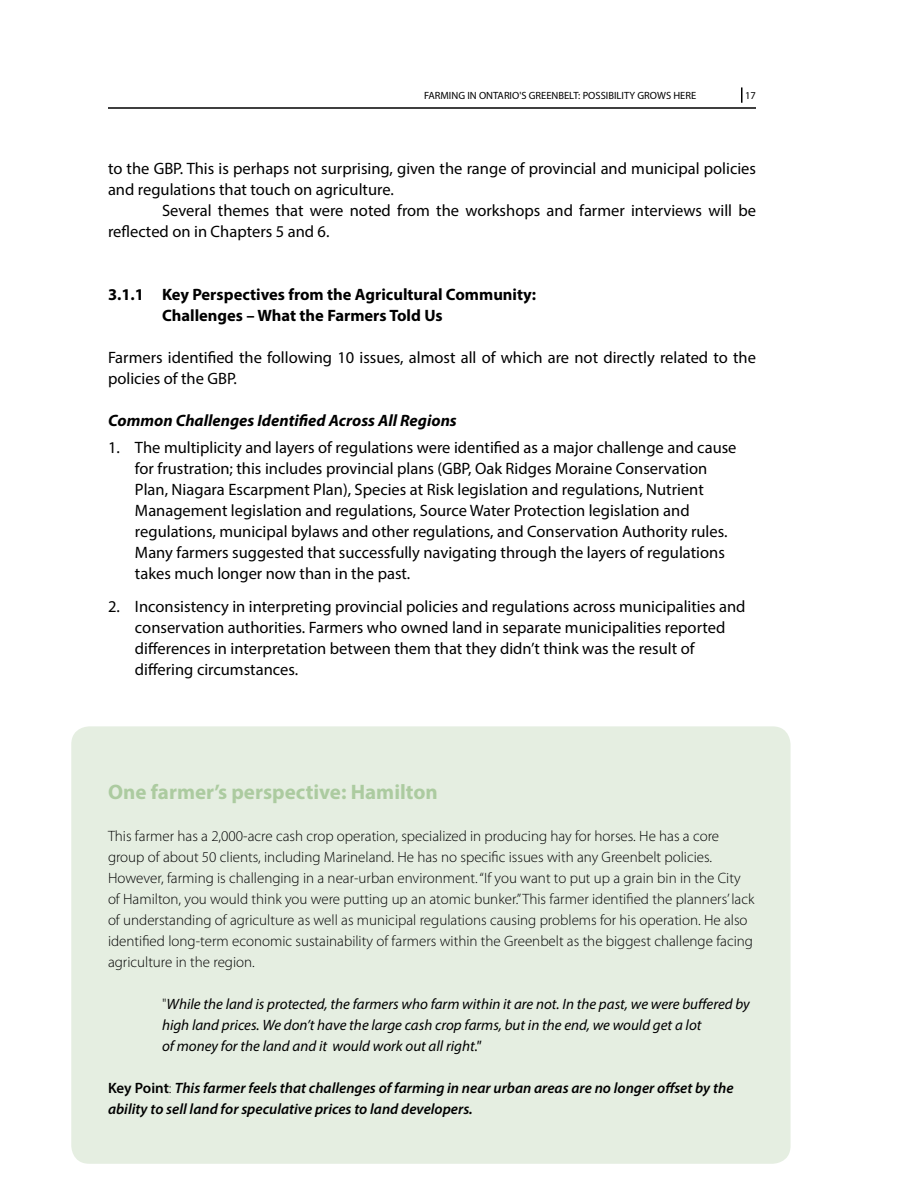
<style>
.page{position:relative;width:918px;height:1188px;background:#fff}
.page>*{position:absolute;margin:0;border:0;box-sizing:border-box;transform-origin:0 0}
.t1{font:700 21px "Myriad Pro";color:#accba0}
.t2{font:16.5px/21px "Myriad Pro";color:#000}
.t3{font:700 16.5px/21px "Myriad Pro";color:#000}
.t4{font:italic 700 16.5px "Myriad Pro";color:#000}
.t5{font:300 15px/21px "Myriad Pro";color:#000}
.t6{font:italic 15px/21px "Myriad Pro";color:#000}
.t7{font:italic 600 15px/21px "Myriad Pro";color:#000}
.t8{font:10.5px "Myriad Pro";color:#000}
.s1{font-weight:300;font-style:normal}
.s2{font-style:normal}
</style>
<div class="page">
<hr style="left:108px;top:107px;width:648px;height:2px;background:#000">
<svg style="left:741px;top:87px;width:1px;height:16px"></svg>
<div style="left:71px;top:726px;width:720px;height:438px;background:#e5eee1;border-radius:18px"></div>
<p class="t8" style="left:424px;top:89px;width:274px">FARMING IN ONTARIO'S GREENBELT: POSSIBILITY GROWS HERE</p>
<p class="t8" style="left:745px;top:89px;width:12px">17</p>
<p class="t2" style="left:108px;top:158px;width:650px">to the GBP. This is perhaps not surprising, given the range of provincial and municipal policies and regulations that touch on agriculture.</p>
<p class="t2" style="left:108px;top:200px;width:650px;text-indent:54px">Several themes that were noted from the workshops and farmer interviews will be reflected on in Chapters 5 and 6.</p>
<p class="t3" style="left:162px;top:284px;width:376px;text-indent:-54px">3.1.1 Key Perspectives from the Agricultural Community:<br>Challenges – What the Farmers Told Us</p>
<p class="t2" style="left:108px;top:347px;width:650px">Farmers identified the following 10 issues, almost all of which are not directly related to the policies of the GBP.</p>
<p class="t4" style="left:108px;top:410px;width:350px">Common Challenges Identified Across All Regions</p>
<p class="t2" style="left:135px;top:437px;width:603px;text-indent:-27px">1. The multiplicity and layers of regulations were identified as a major challenge and cause for frustration; this includes provincial plans (GBP, Oak Ridges Moraine Conservation Plan, Niagara Escarpment Plan), Species at Risk legislation and regulations, Nutrient Management legislation and regulations, Source Water Protection legislation and regulations, municipal bylaws and other regulations, and Conservation Authority rules.<br>Many farmers suggested that successfully navigating through the layers of regulations takes much longer now than in the past.</p>
<p class="t2" style="left:135px;top:596px;width:612px;text-indent:-27px">2. Inconsistency in interpreting provincial policies and regulations across municipalities and conservation authorities. Farmers who owned land in separate municipalities reported differences in interpretation between them that they didn’t think was the result of differing circumstances.</p>
<p class="t1" style="left:108px;top:778px;width:331px">One farmer’s perspective: Hamilton</p>
<p class="t5" style="left:108px;top:825px;width:648px">This farmer has a 2,000-acre cash crop operation, specialized in producing hay for horses. He has a core group of about 50 clients, including Marineland. He has no specific issues with any Greenbelt policies.<br>However, farming is challenging in a near-urban environment. “If you want to put up a grain bin in the City of Hamilton, you would think you were putting up an atomic bunker.” This farmer identified the planners’ lack of understanding of agriculture as well as municipal regulations causing problems for his operation. He also identified long-term economic sustainability of farmers within the Greenbelt as the biggest challenge facing agriculture in the region.</p>
<p class="t6" style="left:162px;top:993px;width:589px"><span class="s1">"</span>While the land is protected, the farmers who farm within it are not. In the past, we were buffered by high land prices. We don’t have the large cash crop farms, but in the end, we would get a lot<br>of money for the land and it would work out all right."</p>
<p class="t7" style="left:108px;top:1077px;width:627px"><span class="s2">Key Point</span><span class="s1">:</span> This farmer feels that challenges of farming in near urban areas are no longer offset by the ability to sell land for speculative prices to land developers.</p>
</div>
